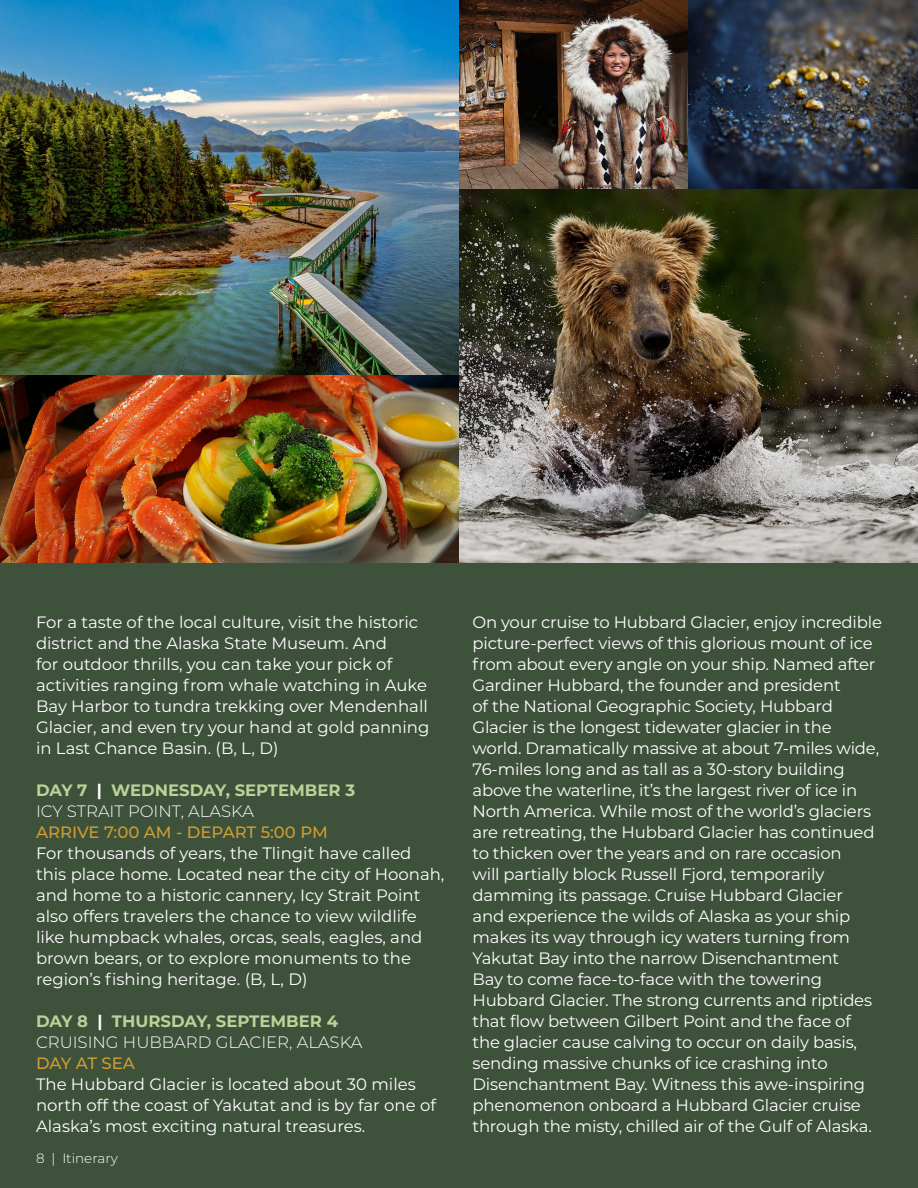
<style>
.page{position:relative;width:918px;height:1188px;background:#3e513b}
.page>*{position:absolute;margin:0;border:0;box-sizing:border-box;transform-origin:0 0}
.t1{font:16.5px/21px "Montserrat";letter-spacing:-.01em;color:#fff}
.t2{font:300 16.5px "Montserrat";color:#fff}
.t3{font:700 16.5px "Montserrat";color:#b9d398}
.t4{font:500 16.5px "Montserrat";color:#cf9d32}
.t5{font:300 13.5px "Montserrat";color:#fff}
.s1{color:#fff}
</style>
<div class="page">
<img style="left:0;top:0;width:918px;height:563px">
<p class="t1" style="left:36px;top:611px;width:395px">For a taste of the local culture, visit the historic district and the Alaska State Museum. And<br>for outdoor thrills, you can take your pick of activities ranging from whale watching in Auke Bay Harbor to tundra trekking over Mendenhall Glacier, and even try your hand at gold panning in Last Chance Basin. (B, L, D)</p>
<p class="t3" style="left:36px;top:778px;width:321px">DAY 7 <span class="s1">|</span> WEDNESDAY, SEPTEMBER 3</p>
<p class="t2" style="left:36px;top:800px;width:220px">ICY STRAIT POINT, ALASKA</p>
<p class="t4" style="left:36px;top:821px;width:293px">ARRIVE 7:00 AM - DEPART 5:00 PM</p>
<p class="t1" style="left:36px;top:842px;width:410px">For thousands of years, the Tlingit have called this place home. Located near the city of Hoonah, and home to a historic cannery, Icy Strait Point also offers travelers the chance to view wildlife like humpback whales, orcas, seals, eagles, and brown bears, or to explore monuments to the region’s fishing heritage. (B, L, D)</p>
<p class="t3" style="left:36px;top:1009px;width:304px">DAY 8 <span class="s1">|</span> THURSDAY, SEPTEMBER 4</p>
<p class="t2" style="left:36px;top:1031px;width:328px">CRUISING HUBBARD GLACIER, ALASKA</p>
<p class="t4" style="left:36px;top:1052px;width:100px">DAY AT SEA</p>
<p class="t1" style="left:36px;top:1073px;width:401px">The Hubbard Glacier is located about 30 miles north off the coast of Yakutat and is by far one of<br>Alaska’s most exciting natural treasures.</p>
<p class="t5" style="left:36px;top:1149px;width:84px">8 | Itinerary</p>
<p class="t1" style="left:472px;top:611px;width:411px">On your cruise to Hubbard Glacier, enjoy incredible picture-perfect views of this glorious mount of ice from about every angle on your ship. Named after Gardiner Hubbard, the founder and president<br>of the National Geographic Society, Hubbard Glacier is the longest tidewater glacier in the world. Dramatically massive at about 7-miles wide, 76-miles long and as tall as a 30-story building above the waterline, it’s the largest river of ice in North America. While most of the world’s glaciers are retreating, the Hubbard Glacier has continued to thicken over the years and on rare occasion<br>will partially block Russell Fjord, temporarily damming its passage. Cruise Hubbard Glacier<br>and experience the wilds of Alaska as your ship makes its way through icy waters turning from Yakutat Bay into the narrow Disenchantment<br>Bay to come face-to-face with the towering Hubbard Glacier. The strong currents and riptides that flow between Gilbert Point and the face of the glacier cause calving to occur on daily basis, sending massive chunks of ice crashing into Disenchantment Bay. Witness this awe-inspiring phenomenon onboard a Hubbard Glacier cruise through the misty, chilled air of the Gulf of Alaska.</p>
</div>
